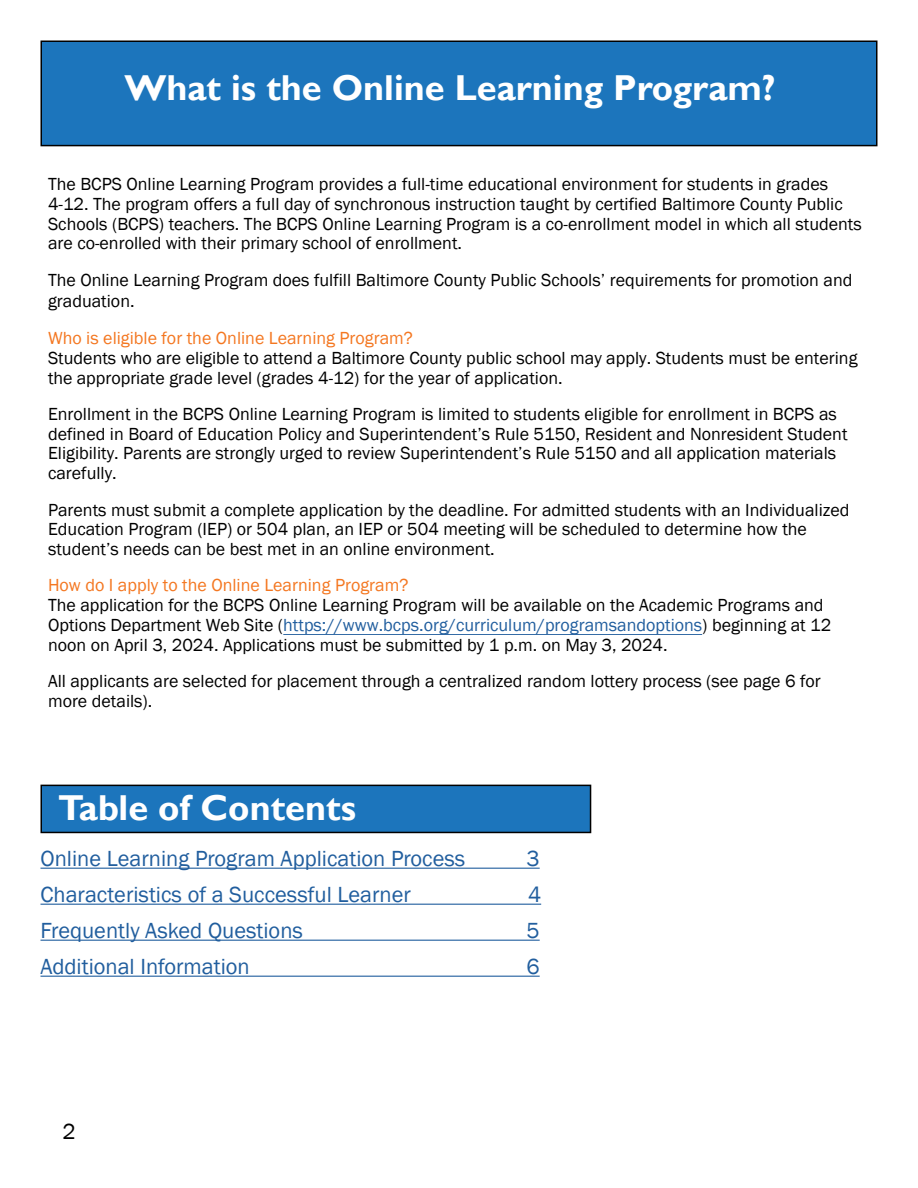
<style>
.page{position:relative;width:918px;height:1188px;background:#fff}
.page>*{position:absolute;margin:0;border:0;box-sizing:border-box;transform-origin:0 0}
.t1{font:700 36px "Gill Sans";color:#fff}
.t2{font:22.5px "Franklin Gothic";color:#215e9e}
.t3{font:22.5px "Franklin Gothic";color:#000}
.t4{font:18px/19.8px "Franklin Gothic";color:#000}
.t5{font:18px "Franklin Gothic";color:#f47721}
.s1{color:#215e9e}
</style>
<div class="page">
<div style="left:41px;top:41px;width:836px;height:105px;background:#1c75bc"></div>
<div style="left:40px;top:40px;width:838px;height:106px;border:2px solid #000"></div>
<hr style="left:283px;top:634px;width:419px;height:1px;background:#215e9e">
<hr style="left:40px;top:868px;width:500px;height:1px;background:#215e9e">
<hr style="left:40px;top:904px;width:501px;height:1px;background:#215e9e">
<hr style="left:40px;top:940px;width:500px;height:1px;background:#215e9e">
<hr style="left:40px;top:976px;width:500px;height:1px;background:#215e9e">
<div style="left:41px;top:785px;width:550px;height:47px;background:#1c75bc"></div>
<div style="left:40px;top:785px;width:551px;height:48px;border:2px solid #000"></div>
<h1 class="t1" style="left:124px;top:67px;width:653px">What is the Online Learning Program?</h1>
<p class="t4" style="left:48px;top:175px;width:815px">The BCPS Online Learning Program provides a full-time educational environment for students in grades 4-12. The program offers a full day of synchronous instruction taught by certified Baltimore County Public Schools (BCPS) teachers. The BCPS Online Learning Program is a co-enrollment model in which all students are co-enrolled with their primary school of enrollment.</p>
<p class="t4" style="left:48px;top:269px;width:806px;line-height:21.6px">The Online Learning Program does fulfill Baltimore County Public Schools’ requirements for promotion and graduation.</p>
<p class="t5" style="left:48px;top:327px;width:366px">Who is eligible for the Online Learning Program?</p>
<p class="t4" style="left:48px;top:348px;width:811px">Students who are eligible to attend a Baltimore County public school may apply. Students must be entering the appropriate grade level (grades 4-12) for the year of application.</p>
<p class="t4" style="left:48px;top:404px;width:801px">Enrollment in the BCPS Online Learning Program is limited to students eligible for enrollment in BCPS as defined in Board of Education Policy and Superintendent’s Rule 5150, Resident and Nonresident Student Eligibility. Parents are strongly urged to review Superintendent’s Rule 5150 and all application materials carefully.</p>
<p class="t4" style="left:48px;top:500px;width:803px">Parents must submit a complete application by the deadline. For admitted students with an Individualized<br>Education Program (IEP) or 504 plan, an IEP or 504 meeting will be scheduled to determine how the student’s needs can be best met in an online environment.</p>
<p class="t5" style="left:48px;top:574px;width:362px">How do I apply to the Online Learning Program?</p>
<p class="t4" style="left:48px;top:596px;width:785px">The application for the BCPS Online Learning Program will be available on the Academic Programs and<br>Options Department Web Site (<span class="s1">https://www.bcps.org/curriculum/programsandoptions</span>) beginning at 12 noon on April 3, 2024. Applications must be submitted by 1 p.m. on May 3, 2024.</p>
<p class="t4" style="left:48px;top:672px;width:774px">All applicants are selected for placement through a centralized random lottery process (see page 6 for more details).</p>
<h1 class="t1" style="left:58px;top:787px;width:300px">Table of Contents</h1>
<p class="t2" style="left:40px;top:845px;width:426px">Online Learning Program Application Process</p>
<p class="t2" style="left:526px;top:845px;width:15px">3</p>
<p class="t2" style="left:40px;top:881px;width:372px">Characteristics of a Successful Learner</p>
<p class="t2" style="left:528px;top:881px;width:15px">4</p>
<p class="t2" style="left:40px;top:917px;width:264px">Frequently Asked Questions</p>
<p class="t2" style="left:526px;top:917px;width:15px">5</p>
<p class="t2" style="left:40px;top:953px;width:211px">Additional Information</p>
<p class="t2" style="left:526px;top:953px;width:15px">6</p>
<p class="t3" style="left:62px;top:1117px;width:15px">2</p>
</div>
